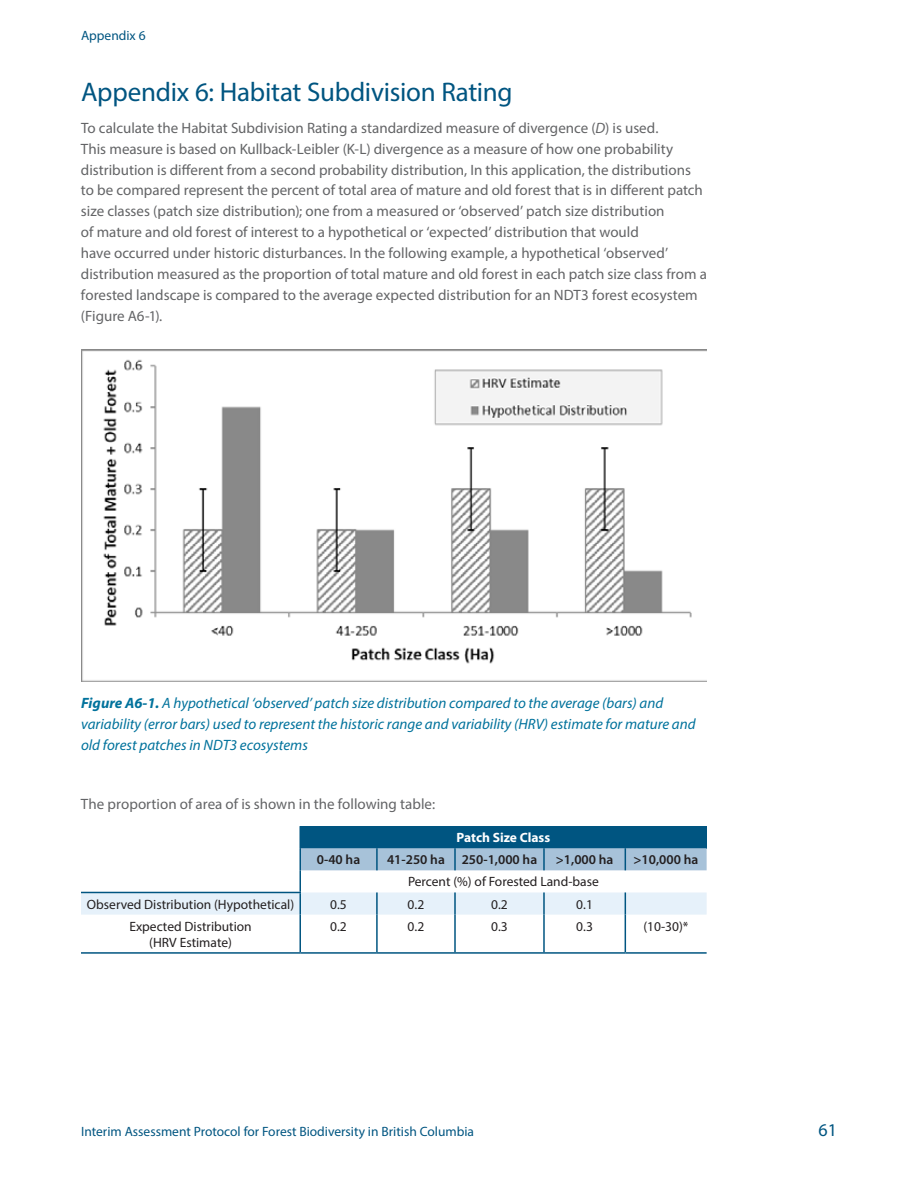
<style>
.page{position:relative;width:918px;height:1188px;background:#fff}
.page>*{position:absolute;margin:0;border:0;box-sizing:border-box;transform-origin:0 0}
.t1{font:27px "Myriad Pro";letter-spacing:-.01em;color:#005581}
.t2{font:18px "Myriad Pro";color:#005581}
.t3{font:15px/20.9px "Myriad Pro";color:#636466}
.t4{font:italic 15px/20.9px "Myriad Pro";color:#00729c}
.t5{font:13.5px/16.2px "Myriad Pro";color:#231f20;text-align:center}
.t6{font:13.5px "Myriad Pro";color:#005581}
.t7{font:600 13.5px "Myriad Pro";color:#231f20}
.t8{font:700 13.5px "Myriad Pro";color:#fff}
.s1{font-style:italic}
.s2{font-weight:700}
</style>
<div class="page">
<div style="left:300px;top:826px;width:407px;height:22px;background:#005581"></div>
<hr style="left:299px;top:826px;width:2px;height:22px;background:#005581">
<hr style="left:299px;top:848px;width:2px;height:22px;background:#005581">
<svg style="left:300px;top:848px;width:407px;height:22px;background:#a2bfd6"></svg>
<hr style="left:299px;top:870px;width:2px;height:22px;background:#005581">
<svg style="left:81px;top:892px;width:626px;height:23px;background:#e3eef8"></svg>
<hr style="left:299px;top:915px;width:2px;height:37px;background:#005581">
<hr style="left:376px;top:915px;width:2px;height:37px;background:#005581">
<hr style="left:454px;top:915px;width:2px;height:37px;background:#005581">
<hr style="left:543px;top:915px;width:2px;height:37px;background:#005581">
<hr style="left:625px;top:915px;width:1px;height:37px;background:#005581">
<hr style="left:81px;top:952px;width:219px;height:2px;background:#005581">
<hr style="left:300px;top:952px;width:77px;height:2px;background:#005581">
<hr style="left:377px;top:952px;width:78px;height:2px;background:#005581">
<hr style="left:455px;top:952px;width:89px;height:2px;background:#005581">
<hr style="left:544px;top:952px;width:81px;height:2px;background:#005581">
<hr style="left:625px;top:952px;width:82px;height:2px;background:#005581">
<hr style="left:81px;top:892px;width:220px;height:1px;background:#005581">
<img style="left:81px;top:349px;width:626px;height:333px">
<p class="t6" style="left:81px;top:28px;width:66px">Appendix 6</p>
<h1 class="t1" style="left:81px;top:76px;width:433px">Appendix 6: Habitat Subdivision Rating</h1>
<p class="t3" style="left:81px;top:117px;width:627px">To calculate the Habitat Subdivision Rating a standardized measure of divergence (<span class="s1">D</span>) is used.<br>This measure is based on Kullback-Leibler (K-L) divergence as a measure of how one probability distribution is different from a second probability distribution, In this application, the distributions to be compared represent the percent of total area of mature and old forest that is in different patch size classes (patch size distribution); one from a measured or ‘observed’ patch size distribution<br>of mature and old forest of interest to a hypothetical or ‘expected’ distribution that would<br>have occurred under historic disturbances. In the following example, a hypothetical ‘observed’ distribution measured as the proportion of total mature and old forest in each patch size class from a forested landscape is compared to the average expected distribution for an NDT3 forest ecosystem (Figure A6-1).</p>
<p class="t4" style="left:81px;top:692px;width:616px"><span class="s2">Figure A6-1.</span> A hypothetical ‘observed’ patch size distribution compared to the average (bars) and variability (error bars) used to represent the historic range and variability (HRV) estimate for mature and old forest patches in NDT3 ecosystems</p>
<p class="t3" style="left:81px;top:794px;width:356px">The proportion of area of is shown in the following table:</p>
<p class="t8" style="left:457px;top:829px;width:95px">Patch Size Class</p>
<p class="t7" style="left:317px;top:851px;width:45px">0-40 ha</p>
<p class="t7" style="left:387px;top:851px;width:59px">41-250 ha</p>
<p class="t7" style="left:462px;top:851px;width:77px">250-1,000 ha</p>
<p class="t7" style="left:556px;top:851px;width:59px">&gt;1,000 ha</p>
<p class="t7" style="left:634px;top:851px;width:66px">&gt;10,000 ha</p>
<p class="t5" style="left:408px;top:874px;width:192px">Percent (%) of Forested Land-base</p>
<p class="t5" style="left:87px;top:896px;width:209px">Observed Distribution (Hypothetical)</p>
<p class="t5" style="left:330px;top:896px;width:18px">0.5</p>
<p class="t5" style="left:408px;top:896px;width:18px">0.2</p>
<p class="t5" style="left:491px;top:896px;width:18px">0.2</p>
<p class="t5" style="left:576px;top:896px;width:18px">0.1</p>
<p class="t5" style="left:129px;top:918px;width:124px">Expected Distribution (HRV Estimate)</p>
<p class="t5" style="left:330px;top:918px;width:18px">0.2</p>
<p class="t5" style="left:408px;top:918px;width:18px">0.2</p>
<p class="t5" style="left:491px;top:918px;width:18px">0.3</p>
<p class="t5" style="left:576px;top:918px;width:18px">0.3</p>
<p class="t5" style="left:643px;top:918px;width:47px">(10-30)*</p>
<p class="t6" style="left:81px;top:1123px;width:395px">Interim Assessment Protocol for Forest Biodiversity in British Columbia</p>
<p class="t2" style="left:819px;top:1119px;width:20px">61</p>
</div>
